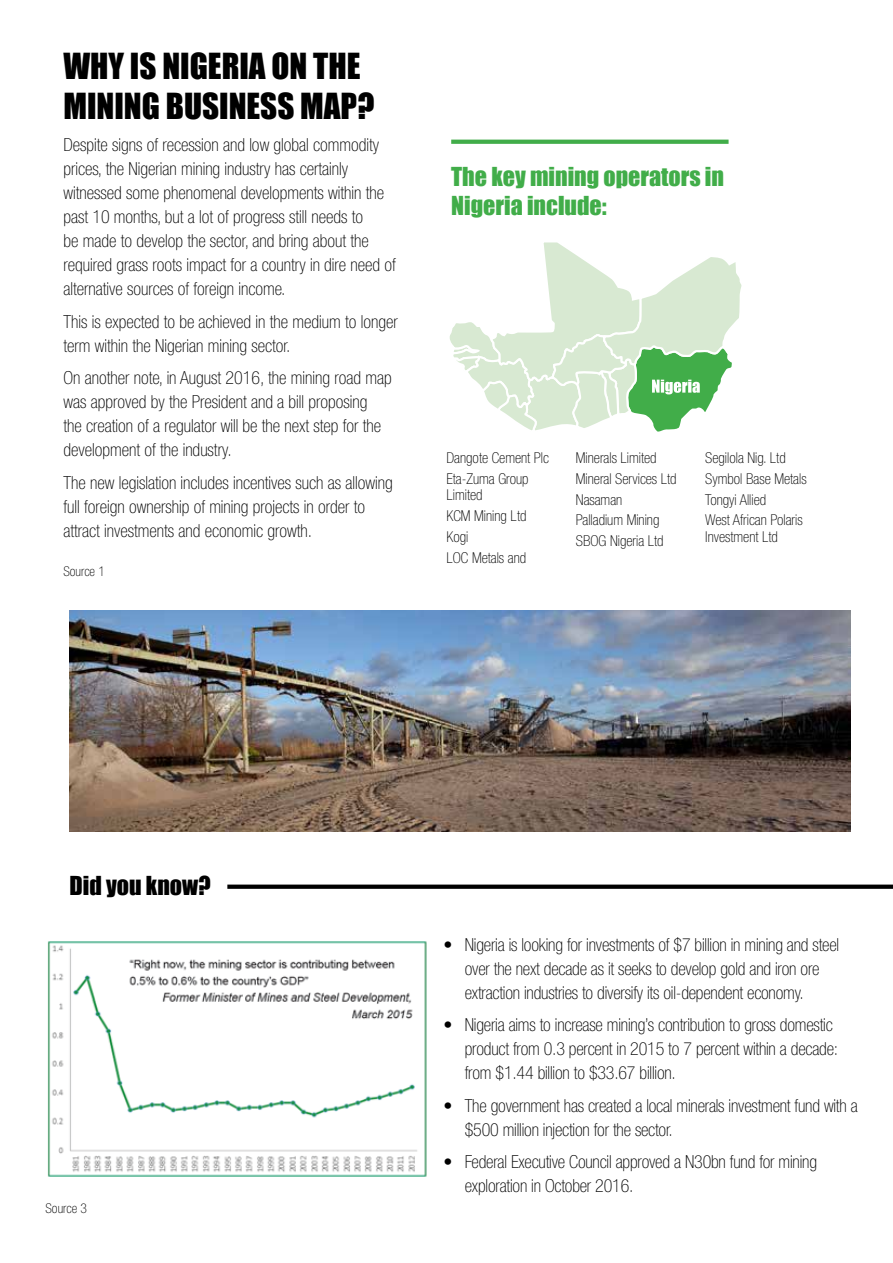
<style>
.page{position:relative;width:893px;height:1263px;background:#fff}
.page>*{position:absolute;margin:0;border:0;box-sizing:border-box;transform-origin:0 0}
.t1{font:33px/39.6px "Impact";color:#000}
.t2{font:24px/28.8px "Impact";color:#41ad49}
.t3{font:24px "Impact";color:#000}
.t4{font:100 condensed 18px/24px "Helvetica Neue LT Std";color:#000}
.t5{font:100 condensed 15px/20.7px "Helvetica Neue LT Std";color:#000}
.t6{font:100 condensed 13.5px "Helvetica Neue LT Std";color:#000}
</style>
<div class="page">
<div style="left:227px;top:884px;width:666px;height:5px;background:#000"></div>
<svg style="left:451px;top:140px;width:278px;height:4px"></svg>
<img style="left:70px;top:610px;width:780px;height:221px">
<img style="left:47px;top:941px;width:380px;height:236px">
<svg style="left:449px;top:242px;width:293px;height:190px"></svg>
<h1 class="t1" style="left:63px;top:45px;width:313px">WHY IS NIGERIA ON THE<br>MINING BUSINESS MAP?</h1>
<p class="t4" style="left:63px;top:133px;width:334px">Despite signs of recession and low global commodity prices, the Nigerian mining industry has certainly witnessed some phenomenal developments within the past 10 months, but a lot of progress still needs to<br>be made to develop the sector, and bring about the required grass roots impact for a country in dire need of alternative sources of foreign income.</p>
<p class="t4" style="left:63px;top:309px;width:336px">This is expected to be achieved in the medium to longer term within the Nigerian mining sector.</p>
<p class="t4" style="left:63px;top:366px;width:330px">On another note, in August 2016, the mining road map was approved by the President and a bill proposing<br>the creation of a regulator will be the next step for the development of the industry.</p>
<p class="t4" style="left:63px;top:470px;width:331px">The new legislation includes incentives such as allowing full foreign ownership of mining projects in order to attract investments and economic growth.</p>
<p class="t6" style="left:63px;top:563px;width:43px">Source 1</p>
<h2 class="t2" style="left:451px;top:162px;width:274px">The key mining operators in<br>Nigeria include:</h2>
<p class="t5" style="left:446px;top:447px;width:104px">Dangote Cement Plc<br>Eta-Zuma Group</p>
<p class="t5" style="left:446px;top:485px;width:81px">Limited<br>KCM Mining Ltd<br>Kogi<br>LOC Metals and</p>
<p class="t5" style="left:576px;top:447px;width:102px">Minerals Limited<br>Mineral Services Ltd<br>Nasaman<br>Palladium Mining<br>SBOG Nigeria Ltd</p>
<p class="t5" style="left:705px;top:447px;width:103px">Segilola Nig. Ltd<br>Symbol Base Metals<br>Tongyi Allied<br>West African Polaris</p>
<p class="t5" style="left:705px;top:526px;width:74px">Investment Ltd</p>
<h2 class="t3" style="left:70px;top:867px;width:143px">Did you know?</h2>
<p class="t6" style="left:45px;top:1201px;width:43px">Source 3</p>
<p class="t4" style="left:465px;top:932px;width:376px;text-indent:-21px">• Nigeria is looking for investments of $7 billion in mining and steel over the next decade as it seeks to develop gold and iron ore extraction industries to diversify its oil-dependent economy.</p>
<p class="t4" style="left:465px;top:1013px;width:375px;text-indent:-21px">• Nigeria aims to increase mining’s contribution to gross domestic product from 0.3 percent in 2015 to 7 percent within a decade: from $1.44 billion to $33.67 billion.</p>
<p class="t4" style="left:465px;top:1093px;width:394px;text-indent:-21px">• The government has created a local minerals investment fund with a $500 million injection for the sector.</p>
<p class="t4" style="left:465px;top:1150px;width:354px;text-indent:-21px">• Federal Executive Council approved a N30bn fund for mining exploration in October 2016.</p>
</div>
